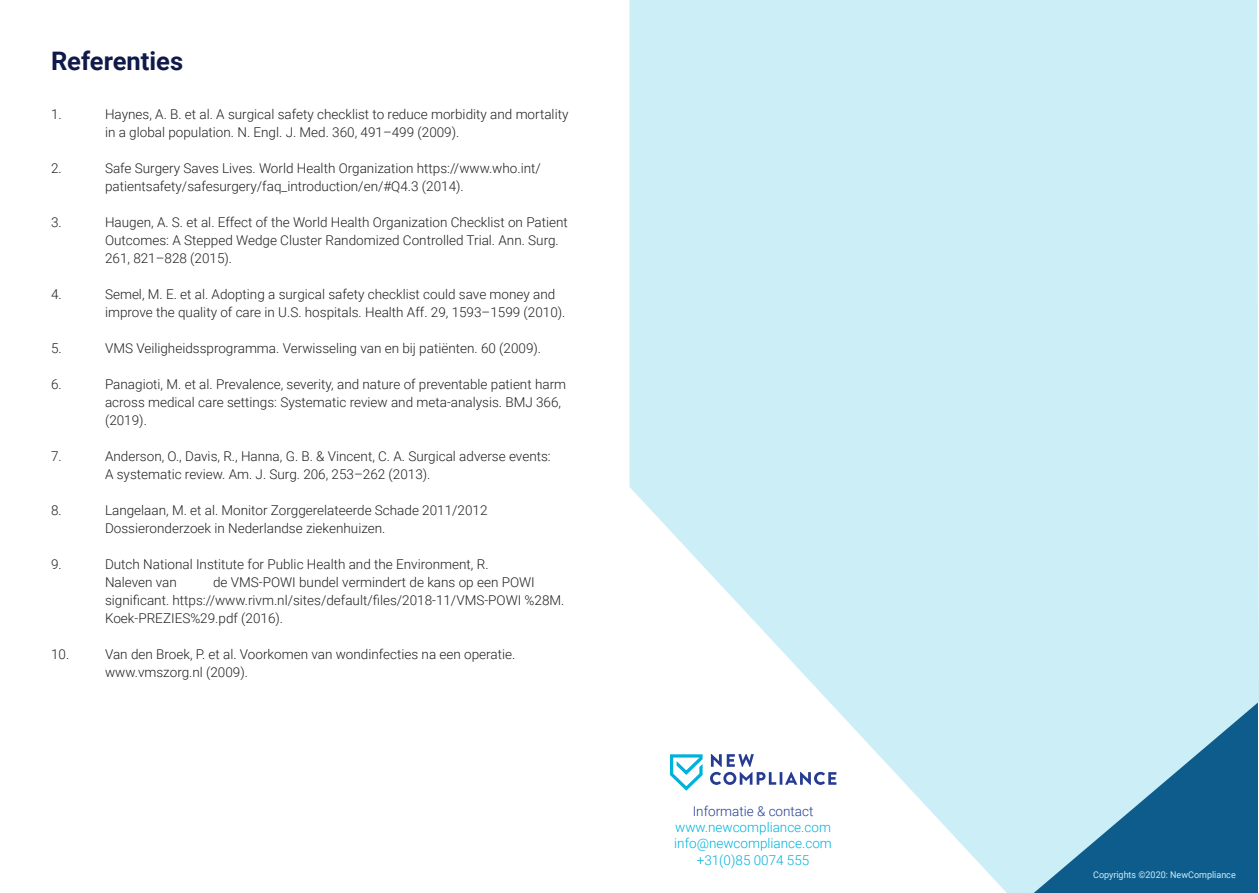
<style>
.page{position:relative;width:1259px;height:893px;background:#fff}
.page>*{position:absolute;margin:0;border:0;box-sizing:border-box;transform-origin:0 0}
.t1{font:700 25.5px "Roboto";color:#101a49}
.t2{font:300 13.5px/18px "Roboto";color:#221f1f}
.t3{font:300 13.5px/16.2px "Roboto";color:#00b2da;text-align:center}
.t4{font:300 13.5px "Roboto";color:#253c92}
.t5{font:9.3px "Roboto";color:#cceef7}
</style>
<div class="page">
<svg style="left:629px;top:0;width:630px;height:893px;background:#cbeaf3"></svg>
<svg style="left:670px;top:754px;width:32px;height:37px"></svg>
<svg style="left:710px;top:754px;width:126px;height:31px"></svg>
<h1 class="t1" style="left:51px;top:51px;width:134px">Referenties</h1>
<p class="t2" style="left:51px;top:106px;width:12px">1.</p>
<p class="t2" style="left:105px;top:106px;width:465px">Haynes, A. B. et al. A surgical safety checklist to reduce morbidity and mortality in a global population. N. Engl. J. Med. 360, 491–499 (2009).</p>
<p class="t2" style="left:51px;top:158px;width:12px">2.</p>
<p class="t2" style="left:105px;top:158px;width:437px">Safe Surgery Saves Lives. World Health Organization https://www.who.int/ patientsafety/safesurgery/faq_introduction/en/#Q4.3 (2014).</p>
<p class="t2" style="left:51px;top:214px;width:12px">3.</p>
<p class="t2" style="left:105px;top:214px;width:464px">Haugen, A. S. et al. Effect of the World Health Organization Checklist on Patient<br>Outcomes: A Stepped Wedge Cluster Randomized Controlled Trial. Ann. Surg.<br>261, 821–828 (2015).</p>
<p class="t2" style="left:51px;top:286px;width:12px">4.</p>
<p class="t2" style="left:105px;top:286px;width:462px">Semel, M. E. et al. Adopting a surgical safety checklist could save money and improve the quality of care in U.S. hospitals. Health Aff. 29, 1593–1599 (2010).</p>
<p class="t2" style="left:51px;top:338px;width:12px">5.</p>
<p class="t2" style="left:105px;top:338px;width:437px">VMS Veiligheidssprogramma. Verwisseling van en bij patiënten. 60 (2009).</p>
<p class="t2" style="left:51px;top:376px;width:12px">6.</p>
<p class="t2" style="left:105px;top:376px;width:462px">Panagioti, M. et al. Prevalence, severity, and nature of preventable patient harm across medical care settings: Systematic review and meta-analysis. BMJ 366, (2019).</p>
<p class="t2" style="left:51px;top:448px;width:12px">7.</p>
<p class="t2" style="left:105px;top:448px;width:447px">Anderson, O., Davis, R., Hanna, G. B. &amp; Vincent, C. A. Surgical adverse events:<br>A systematic review. Am. J. Surg. 206, 253–262 (2013).</p>
<p class="t2" style="left:51px;top:500px;width:12px">8.</p>
<p class="t2" style="left:105px;top:500px;width:384px">Langelaan, M. et al. Monitor Zorggerelateerde Schade 2011/2012<br>Dossieronderzoek in Nederlandse ziekenhuizen.</p>
<p class="t2" style="left:51px;top:554px;width:12px">9.</p>
<p class="t2" style="left:105px;top:554px;width:385px">Dutch National Institute for Public Health and the Environment, R.<br>Naleven van</p>
<p class="t2" style="left:105px;top:574px;width:461px;text-indent:108px">de VMS-POWI bundel vermindert de kans op een POWI significant. https://www.rivm.nl/sites/default/files/2018-11/VMS-POWI %28M.<br>Koek-PREZIES%29.pdf (2016).</p>
<p class="t2" style="left:51px;top:646px;width:20px">10.</p>
<p class="t2" style="left:105px;top:646px;width:412px">Van den Broek, P. et al. Voorkomen van wondinfecties na een operatie. www.vmszorg.nl (2009).</p>
<p class="t4" style="left:692px;top:805px;width:122px">Informatie &amp; contact</p>
<p class="t3" style="left:674px;top:820px;width:159px">www.newcompliance.com info@newcompliance.com +31(0)85 0074 555</p>
<p class="t5" style="left:1093px;top:870px;width:144px">Copyrights ©2020: NewCompliance</p>
</div>
